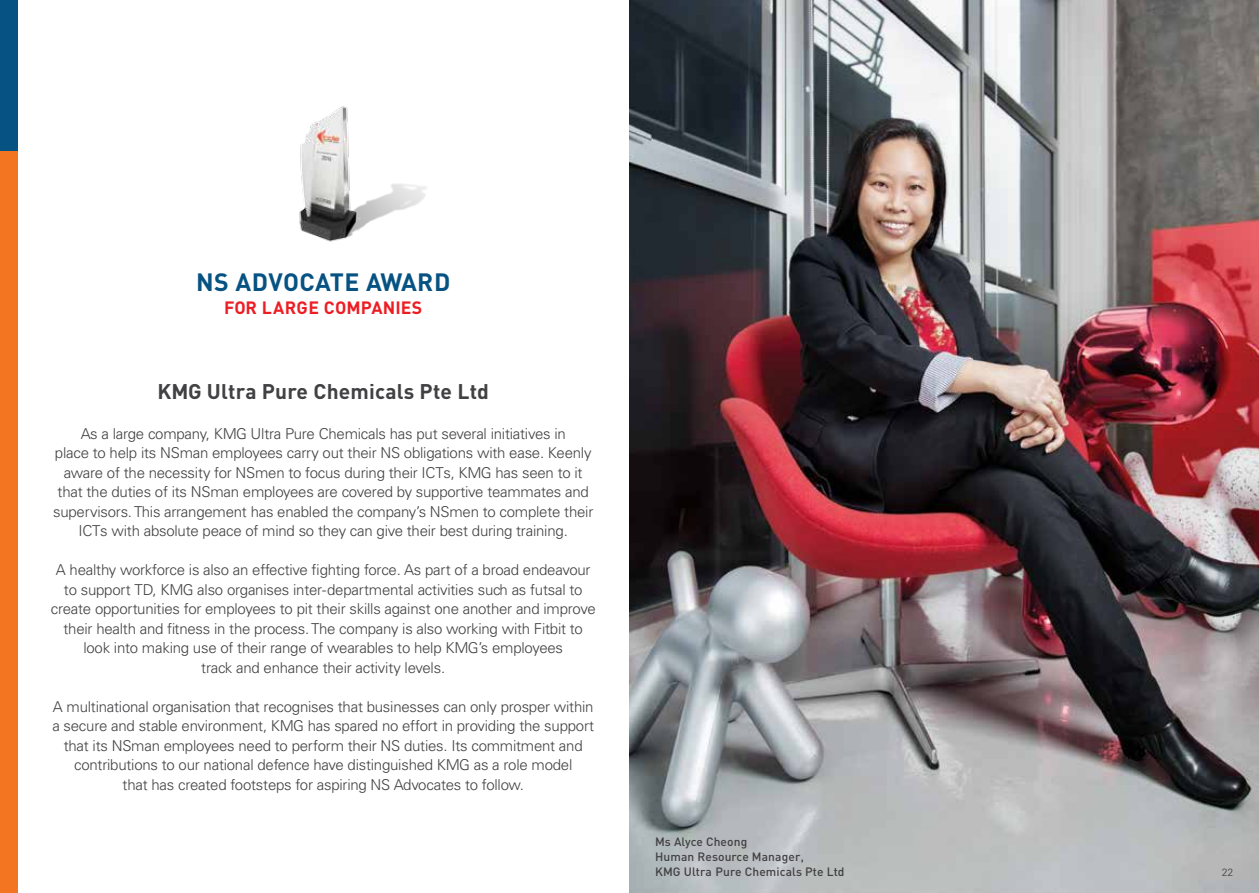
<style>
.page{position:relative;width:1259px;height:893px;background:#fff}
.page>*{position:absolute;margin:0;border:0;box-sizing:border-box;transform-origin:0 0}
.t1{font:700 24.75px "DIN";letter-spacing:.015em;color:#065282}
.t2{font:700 21px "DIN";letter-spacing:.01em;color:#414042}
.t3{font:700 17.55px "DIN";letter-spacing:.01em;color:#ed1d24}
.t4{font:300 15px/19.5px "Univers LT Std";letter-spacing:-.015em;color:#414042;text-align:center}
.t5{font:500 12px/15px "DIN";letter-spacing:.01em;color:#414042}
.t6{font:300 10.5px "Univers LT Std";color:#414042}
</style>
<div class="page">
<img style="left:629px;top:0;width:630px;height:893px">
<div style="left:0;top:0;width:17px;height:893px;background:#f47521"></div>
<div style="left:0;top:0;width:17px;height:150px;background:#065282"></div>
<img style="left:299px;top:106px;width:128px;height:136px">
<h1 class="t1" style="left:196px;top:265px;width:256px">NS ADVOCATE AWARD</h1>
<p class="t3" style="left:224px;top:296px;width:199px">FOR LARGE COMPANIES</p>
<h2 class="t2" style="left:157px;top:377px;width:333px">KMG Ultra Pure Chemicals Pte Ltd</h2>
<p class="t4" style="left:53px;top:424px;width:542px">As a large company, KMG Ultra Pure Chemicals has put several initiatives in<br>place to help its NSman employees carry out their NS obligations with ease. Keenly aware of the necessity for NSmen to focus during their ICTs, KMG has seen to it that the duties of its NSman employees are covered by supportive teammates and supervisors. This arrangement has enabled the company’s NSmen to complete their ICTs with absolute peace of mind so they can give their best during training.</p>
<p class="t4" style="left:51px;top:560px;width:546px">A healthy workforce is also an effective fighting force. As part of a broad endeavour to support TD, KMG also organises inter-departmental activities such as futsal to create opportunities for employees to pit their skills against one another and improve their health and fitness in the process. The company is also working with Fitbit to look into making use of their range of wearables to help KMG’s employees<br>track and enhance their activity levels.</p>
<p class="t4" style="left:52px;top:697px;width:543px">A multinational organisation that recognises that businesses can only prosper within a secure and stable environment, KMG has spared no effort in providing the support that its NSman employees need to perform their NS duties. Its commitment and contributions to our national defence have distinguished KMG as a role model<br>that has created footsteps for aspiring NS Advocates to follow.</p>
<p class="t5" style="left:655px;top:833px;width:191px">Ms Alyce Cheong<br>Human Resource Manager,<br>KMG Ultra Pure Chemicals Pte Ltd</p>
<p class="t6" style="left:1221px;top:865px;width:13px">22</p>
</div>
